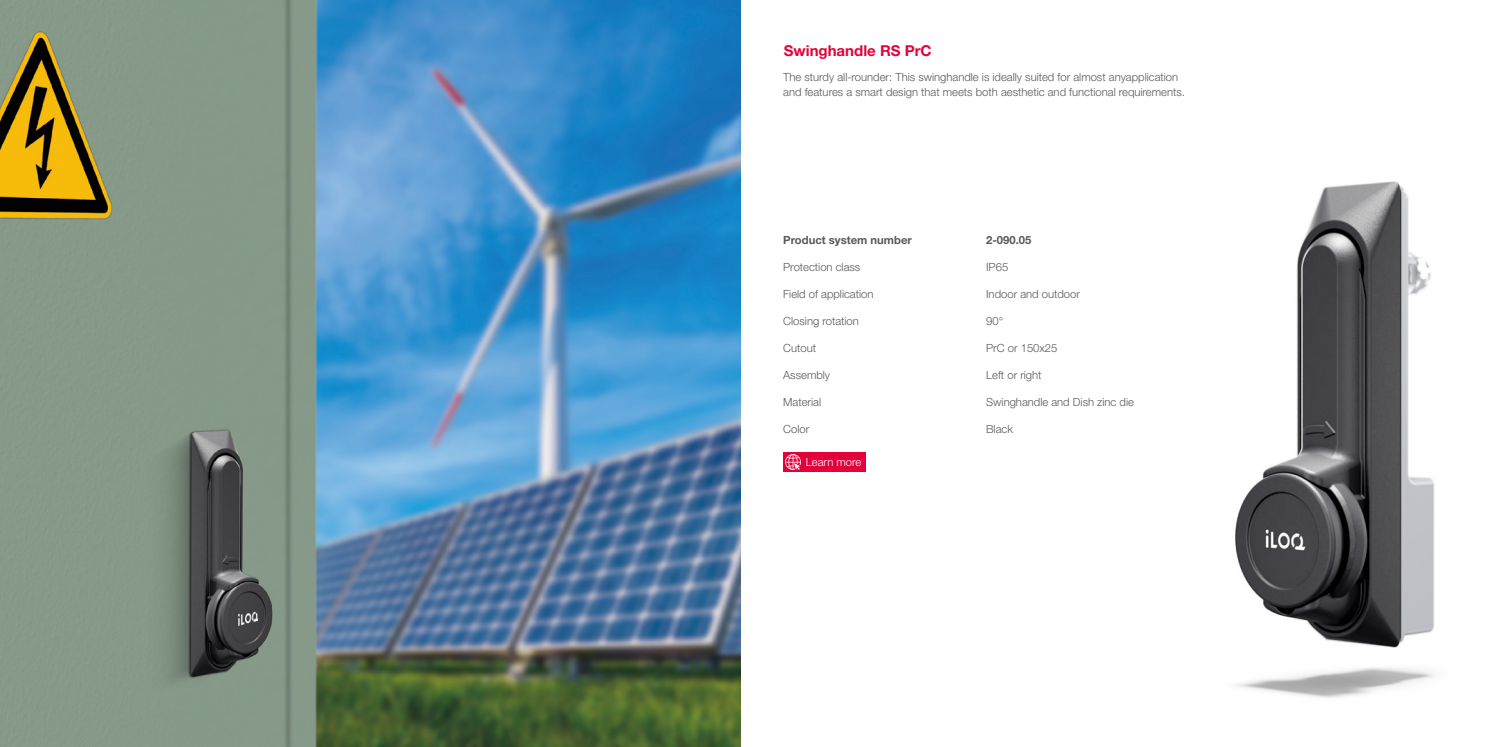
<style>
.page{position:relative;width:1492px;height:747px;background:#fff}
.page>*{position:absolute;margin:0;border:0;box-sizing:border-box;transform-origin:0 0}
.t1{font:700 15px "Helvetica Neue LT Std";color:#e4003a}
.t2{font:300 11.25px/15px "Helvetica Neue LT Std";color:#58595b}
.t3{font:700 11.25px "Helvetica Neue LT Std";color:#58595b}
.t4{font:300 11.25px "Helvetica Neue LT Std";color:#fff}
</style>
<div class="page">
<div style="left:783px;top:452px;width:83px;height:19px;background:#e4003a"></div>
<svg style="left:785px;top:454px;width:16px;height:15px"></svg>
<img style="left:1235px;top:181px;width:200px;height:517px">
<img style="left:0;top:0;width:741px;height:746px">
<h1 class="t1" style="left:783px;top:41px;width:149px">Swinghandle RS PrC</h1>
<p class="t2" style="left:783px;top:69px;width:403px">The sturdy all-rounder: This swinghandle is ideally suited for almost anyapplication and features a smart design that meets both aesthetic and functional requirements.</p>
<p class="t3" style="left:783px;top:233px;width:130px">Product system number</p>
<p class="t2" style="left:783px;top:259px;width:79px">Protection class</p>
<p class="t2" style="left:783px;top:286px;width:92px">Field of application</p>
<p class="t2" style="left:783px;top:313px;width:77px">Closing rotation</p>
<p class="t2" style="left:783px;top:340px;width:34px">Cutout</p>
<p class="t2" style="left:783px;top:367px;width:48px">Assembly</p>
<p class="t2" style="left:783px;top:394px;width:39px">Material</p>
<p class="t2" style="left:783px;top:421px;width:28px">Color</p>
<p class="t4" style="left:806px;top:454px;width:57px">Learn more</p>
<p class="t3" style="left:986px;top:233px;width:47px">2-090.05</p>
<p class="t2" style="left:986px;top:259px;width:24px">IP65</p>
<p class="t2" style="left:986px;top:286px;width:95px">Indoor and outdoor</p>
<p class="t2" style="left:986px;top:313px;width:19px">90°</p>
<p class="t2" style="left:986px;top:340px;width:73px">PrC or 150x25</p>
<p class="t2" style="left:986px;top:367px;width:57px">Left or right</p>
<p class="t2" style="left:986px;top:394px;width:149px">Swinghandle and Dish zinc die</p>
<p class="t2" style="left:986px;top:421px;width:28px">Black</p>
</div>
